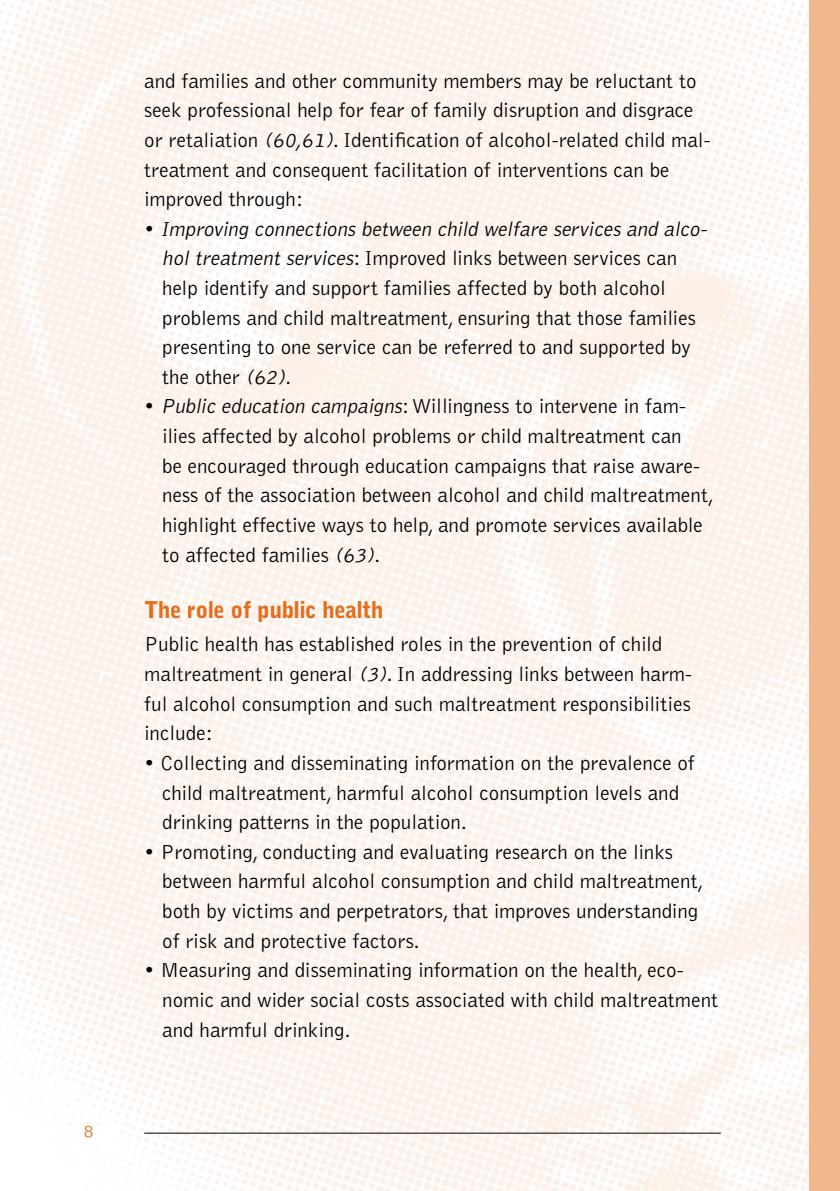
<style>
.page{position:relative;width:840px;height:1191px;background:#fff}
.page>*{position:absolute;margin:0;border:0;box-sizing:border-box;transform-origin:0 0}
.t1{font:900 23px "Bell Gothic Std";letter-spacing:-.02em;color:#e36f1e}
.t2{font:300 21px/29.6px "Bell Gothic Std";color:#000}
.t3{font:300 18px "Bell Gothic Std";color:#e36f1e}
.s1{font-style:italic}
</style>
<div class="page">
<img style="left:0;top:0;width:809px;height:1191px">
<div style="left:809px;top:0;width:30px;height:1191px;background:#f1b78e"></div>
<hr style="left:144px;top:1132px;width:576px;height:1px;background:#000">
<p class="t3" style="left:84px;top:1121px;width:12px">8</p>
<p class="t2" style="left:144px;top:66px;width:568px">and families and other community members may be reluctant to seek professional help for fear of family disruption and disgrace or retaliation <span class="s1">(60,61)</span>. Identification of alcohol-related child mal&shy;treatment and consequent facilitation of interventions can be improved through:</p>
<p class="t2" style="left:162px;top:214px;width:550px;text-indent:-18px">• <span class="s1">Improving connections between child welfare services and alco&shy;hol treatment services</span>: Improved links between services can help identify and support families affected by both alcohol problems and child maltreatment, ensuring that those families presenting to one service can be referred to and supported by the other <span class="s1">(62)</span>.</p>
<p class="t2" style="left:162px;top:392px;width:553px;text-indent:-18px">• <span class="s1">Public education campaigns</span>: Willingness to intervene in fam&shy;ilies affected by alcohol problems or child maltreatment can<br>be encouraged through education campaigns that raise aware&shy;ness of the association between alcohol and child maltreatment, highlight effective ways to help, and promote services available to affected families <span class="s1">(63)</span>.</p>
<p class="t1" style="left:144px;top:596px;width:241px">The role of public health</p>
<p class="t2" style="left:144px;top:630px;width:549px">Public health has established roles in the prevention of child maltreatment in general <span class="s1">(3)</span>. In addressing links between harm&shy;ful alcohol consumption and such maltreatment responsibilities include:</p>
<p class="t2" style="left:162px;top:748px;width:534px;text-indent:-18px">• Collecting and disseminating information on the prevalence of child maltreatment, harmful alcohol consumption levels and drinking patterns in the population.</p>
<p class="t2" style="left:162px;top:837px;width:542px;text-indent:-18px">• Promoting, conducting and evaluating research on the links between harmful alcohol consumption and child maltreatment, both by victims and perpetrators, that improves understanding of risk and protective factors.</p>
<p class="t2" style="left:162px;top:956px;width:557px;text-indent:-18px">• Measuring and disseminating information on the health, eco&shy;nomic and wider social costs associated with child maltreatment and harmful drinking.</p>
</div>
